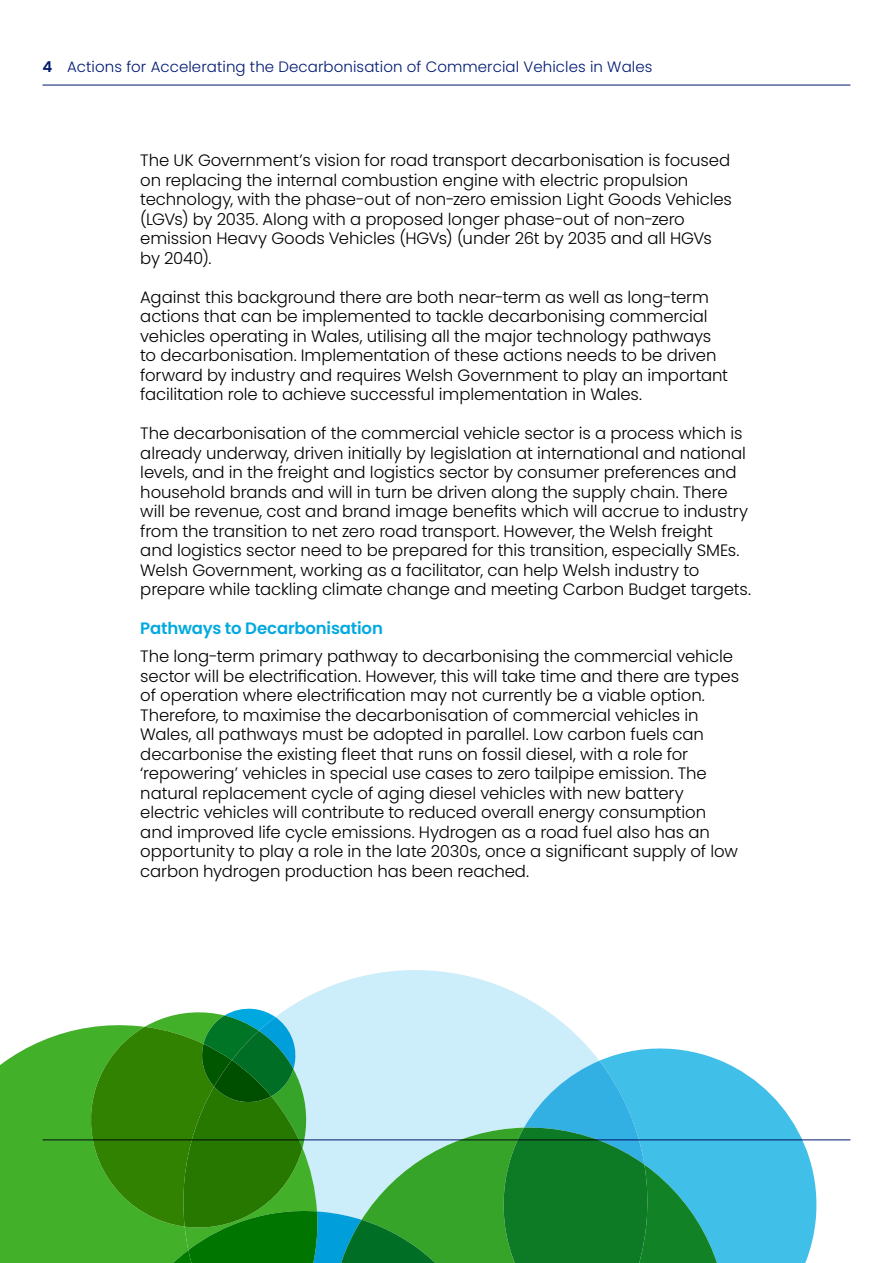
<style>
.page{position:relative;width:893px;height:1263px;background:#fff}
.page>*{position:absolute;margin:0;border:0;box-sizing:border-box;transform-origin:0 0}
.t1{font:300 16.5px/19.5px "Poppins";letter-spacing:-.005em;color:#000}
.t2{font:600 16.5px "Poppins";letter-spacing:-.01em;color:#00a9e0}
.t3{font:300 15px "Poppins";letter-spacing:.005em;color:#001a70}
.s1{font-weight:600}
</style>
<div class="page">
<hr style="left:43px;top:85px;width:807px;height:1px;background:#001a70">
<hr style="left:43px;top:1139px;width:807px;height:1px;background:#001a70">
<svg style="left:289px;top:970px;width:253px;height:38px;fill:#ccedfa"></svg>
<div style="left:0;top:1028px;width:86px;height:235px;background:#43b02a"></div>
<svg style="left:733px;top:1066px;width:91px;height:197px;fill:#40bfe8"></svg>
<svg style="left:86px;top:1008px;width:647px;height:255px;background:#5cae7c"></svg>
<p class="t3" style="left:43px;top:58px;width:611px"><span class="s1">4</span> Actions for Accelerating the Decarbonisation of Commercial Vehicles in Wales</p>
<p class="t1" style="left:140px;top:151px;width:593px">The UK Government’s vision for road transport decarbonisation is focused on replacing the internal combustion engine with electric propulsion technology, with the phase-out of non-zero emission Light Goods Vehicles (LGVs) by 2035. Along with a proposed longer phase-out of non-zero emission Heavy Goods Vehicles (HGVs) (under 26t by 2035 and all HGVs by 2040).</p>
<p class="t1" style="left:140px;top:287px;width:589px">Against this background there are both near-term as well as long-term actions that can be implemented to tackle decarbonising commercial vehicles operating in Wales, utilising all the major technology pathways to decarbonisation. Implementation of these actions needs to be driven forward by industry and requires Welsh Government to play an important facilitation role to achieve successful implementation in Wales.</p>
<p class="t1" style="left:140px;top:424px;width:612px">The decarbonisation of the commercial vehicle sector is a process which is already underway, driven initially by legislation at international and national levels, and in the freight and logistics sector by consumer preferences and household brands and will in turn be driven along the supply chain. There will be revenue, cost and brand image benefits which will accrue to industry from the transition to net zero road transport. However, the Welsh freight<br>and logistics sector need to be prepared for this transition, especially SMEs.<br>Welsh Government, working as a facilitator, can help Welsh industry to prepare while tackling climate change and meeting Carbon Budget targets.</p>
<p class="t2" style="left:140px;top:619px;width:244px">Pathways to Decarbonisation</p>
<p class="t1" style="left:140px;top:647px;width:600px">The long-term primary pathway to decarbonising the commercial vehicle sector will be electrification. However, this will take time and there are types of operation where electrification may not currently be a viable option.<br>Therefore, to maximise the decarbonisation of commercial vehicles in Wales, all pathways must be adopted in parallel. Low carbon fuels can decarbonise the existing fleet that runs on fossil diesel, with a role for ‘repowering’ vehicles in special use cases to zero tailpipe emission. The natural replacement cycle of aging diesel vehicles with new battery electric vehicles will contribute to reduced overall energy consumption and improved life cycle emissions. Hydrogen as a road fuel also has an opportunity to play a role in the late 2030s, once a significant supply of low carbon hydrogen production has been reached.</p>
</div>
